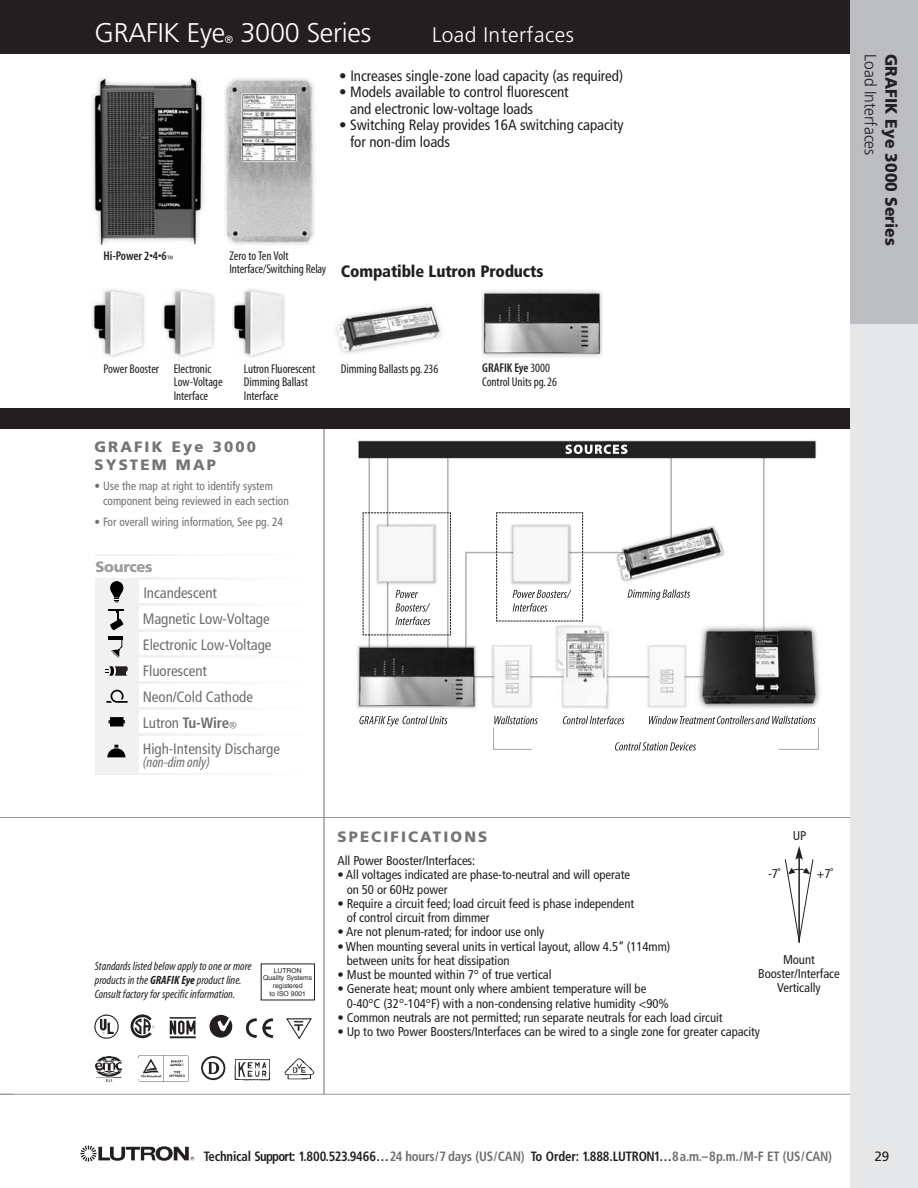
<style>
.page{position:relative;width:918px;height:1188px;background:#fff}
.page>*{position:absolute;margin:0;border:0;box-sizing:border-box;transform-origin:0 0}
.t1{font:300 27px "Frutiger";letter-spacing:-.01em;color:#fff}
.t2{font:300 21px "Frutiger";letter-spacing:.02em;color:#fff}
.t3{font:900 condensed 16.5px "Frutiger";letter-spacing:-.01em;color:#231f20}
.t4{font:900 16.5px "Frutiger";color:#231f20;scale:.95 1}
.t5{font:300 16.5px "Frutiger";color:#231f20;scale:.95 1}
.t6{font:condensed 15px/16.5px "Frutiger";letter-spacing:-.005em;color:#231f20}
.t7{font:condensed 15px/26px "Frutiger";letter-spacing:-.005em;color:#6d6e70}
.t8{font:900 15px/18px "Frutiger";letter-spacing:.14em;color:#737477}
.t9{font:15px "Myriad MM It 400 300";letter-spacing:-.005em;color:#6d6e70}
.t10{font:900 15px "Frutiger";letter-spacing:-.02em;color:#999b9e}
.t11{font:700 condensed 13.5px "Frutiger";letter-spacing:-.01em;color:#231f20;scale:.95 1}
.t12{font:13.5px "Frutiger";color:#231f20}
.t13{font:condensed 12.75px/14.2px "Frutiger";letter-spacing:-.005em;color:#231f20}
.t14{font:12.75px/13.5px "Myriad MM 400 300";letter-spacing:-.005em;color:#231f20}
.t15{font:12.75px "Myriad MM 565 300";letter-spacing:-.005em;color:#231f20}
.t16{font:12px/14.2px "Myriad MM It 400 300";color:#231f20}
.t17{font:condensed 12px/15px "Frutiger";color:#6d6e70;scale:.95 1}
.t18{font:300 10.5px "Frutiger";color:#fff}
.t19{font:6.75px/7.8px "Helvetica";color:#231f20;text-align:center}
.s1{font-weight:700}
.s2{font-family:"Myriad MM 400 300";font-stretch:normal}
.s3{font-family:"Myriad MM 400 300"}
.s4{font-family:"Myriad MM It 700 300"}
.s5{color:#6d6e70}
</style>
<div class="page">
<img style="left:356px;top:440px;width:464px;height:276px">
<svg style="left:565px;top:445px;width:62px;height:9px"></svg>
<svg style="left:359px;top:716px;width:89px;height:11px"></svg>
<svg style="left:628px;top:589px;width:62px;height:11px"></svg>
<svg style="left:493px;top:716px;width:326px;height:35px"></svg>
<div style="left:95px;top:578px;width:43px;height:197px;background:#f1f1f2"></div>
<hr style="left:324px;top:425px;width:1px;height:670px;background:#6d6e70">
<div style="left:0;top:408px;width:918px;height:21px;background:#231f20"></div>
<img style="left:92px;top:78px;width:112px;height:168px">
<img style="left:224px;top:78px;width:90px;height:167px">
<hr style="left:0;top:1094px;width:864px;height:1px;background:#939598">
<div style="left:0;top:0;width:853px;height:54px;background:#231f20"></div>
<hr style="left:0;top:817px;width:850px;height:1px;background:#939598">
<svg style="left:80px;top:1146px;width:114px;height:15px"></svg>
<img style="left:335px;top:305px;width:107px;height:49px">
<img style="left:92px;top:289px;width:53px;height:68px">
<img style="left:162px;top:289px;width:53px;height:68px">
<img style="left:232px;top:289px;width:53px;height:68px">
<svg style="left:784px;top:846px;width:30px;height:98px"></svg>
<svg style="left:110px;top:581px;width:13px;height:21px"></svg>
<svg style="left:108px;top:609px;width:16px;height:21px"></svg>
<hr style="left:108px;top:636px;width:15px;height:4px;background:#000">
<svg style="left:111px;top:640px;width:11px;height:18px"></svg>
<svg style="left:105px;top:666px;width:23px;height:10px"></svg>
<svg style="left:106px;top:690px;width:22px;height:13px"></svg>
<svg style="left:107px;top:745px;width:18px;height:12px"></svg>
<svg style="left:108px;top:717px;width:17px;height:9px"></svg>
<svg style="left:496px;top:512px;width:87px;height:110px"></svg>
<svg style="left:362px;top:512px;width:89px;height:124px"></svg>
<img style="left:481px;top:290px;width:122px;height:68px">
<div style="left:850px;top:0;width:68px;height:1188px;background:#e6e7e8"></div>
<div style="left:850px;top:0;width:68px;height:324px;background:#bbbdc0"></div>
<img style="left:95px;top:1014px;width:24px;height:24px">
<img style="left:131px;top:1015px;width:24px;height:23px">
<img style="left:170px;top:1016px;width:26px;height:22px">
<img style="left:286px;top:1018px;width:26px;height:22px">
<img style="left:245px;top:1018px;width:29px;height:20px">
<img style="left:95px;top:1056px;width:27px;height:26px">
<img style="left:201px;top:1055px;width:25px;height:26px">
<img style="left:139px;top:1056px;width:50px;height:26px">
<img style="left:235px;top:1059px;width:35px;height:21px">
<img style="left:285px;top:1058px;width:29px;height:22px">
<svg style="left:210px;top:1015px;width:22px;height:23px"></svg>
<h1 class="t1" style="left:94px;top:22px;width:132px">GRAFIK Eye</h1>
<p class="t18" style="left:225px;top:35px;width:10px">®</p>
<h1 class="t1" style="left:241px;top:22px;width:132px">3000 Series</h1>
<h2 class="t2" style="left:432px;top:26px;width:143px">Load Interfaces</h2>
<p class="t6" style="left:339px;top:68px;width:285px">• Increases single-zone load capacity (as required)</p>
<p class="t6" style="left:350px;top:85px;width:220px;text-indent:-11px">• Models available to control fluorescent and electronic low-voltage loads</p>
<p class="t6" style="left:350px;top:118px;width:275px;text-indent:-11px">• Switching Relay provides 16A switching capacity for non-dim loads</p>
<p class="t15" style="left:104px;top:251px;width:71px">Hi-Power 2•4•6<sub>™</sub></p>
<p class="t14" style="left:229px;top:251px;width:98px;line-height:12.8px">Zero to Ten Volt<br>Interface/Switching Relay</p>
<p class="t3" style="left:341px;top:265px;width:204px">Compatible Lutron Products</p>
<p class="t5" style="left:877px;top:54px;width:108px;rotate:90deg">Load Interfaces</p>
<p class="t4" style="left:898px;top:54px;width:203px;rotate:90deg">GRAFIK Eye 3000 Series</p>
<p class="t14" style="left:103px;top:363px;width:57px">Power Booster</p>
<p class="t14" style="left:174px;top:363px;width:50px">Electronic<br>Low-Voltage<br>Interface</p>
<p class="t14" style="left:244px;top:363px;width:73px">Lutron Fluorescent<br>Dimming Ballast<br>Interface</p>
<p class="t8" style="left:94px;top:439px;width:163px">GRAFIK Eye 3000<br>SYSTEM MAP</p>
<p class="t17" style="left:103px;top:480px;width:197px;text-indent:-9px">• Use the map at right to identify system component being reviewed in each section</p>
<p class="t17" style="left:94px;top:515px;width:200px">• For overall wiring information, See pg. 24</p>
<p class="t10" style="left:96px;top:561px;width:58px">Sources</p>
<p class="t7" style="left:143px;top:581px;width:139px">Incandescent<br>Magnetic Low-Voltage<br>Electronic Low-Voltage<br>Fluorescent<br>Neon/Cold Cathode<br>Lutron <span class="s1">Tu-Wire</span><span class="s2">®<br></span>High-Intensity Discharge</p>
<p class="t9" style="left:143px;top:757px;width:69px">(non-dim only)</p>
<p class="t14" style="left:341px;top:363px;width:99px">Dimming Ballasts pg.236</p>
<p class="t15" style="left:482px;top:363px;width:69px">GRAFIK Eye<span class="s3">3000</span></p>
<p class="t14" style="left:482px;top:376px;width:76px">Control Units pg.26</p>
<p class="t16" style="left:95px;top:960px;width:158px">Standards listed below apply to one or more products in the <span class="s4">GRAFIK Eye</span> product line.<br>Consult factory for specific information.</p>
<p class="t19" style="left:263px;top:967px;width:50px">LUTRON<br>Quality Systems registered<br>to ISO 9001</p>
<p class="t13" style="left:793px;top:830px;width:15px">UP</p>
<p class="t8" style="left:338px;top:829px;width:151px">SPECIFICATIONS</p>
<p class="t13" style="left:338px;top:855px;width:139px">All Power Booster/Interfaces:</p>
<p class="t13" style="left:347px;top:869px;width:285px;text-indent:-9px">• All voltages indicated are phase-to-neutral and will operate on 50 or 60Hz power</p>
<p class="t13" style="left:347px;top:897px;width:289px;text-indent:-9px">• Require a circuit feed; load circuit feed is phase independent of control circuit from dimmer</p>
<p class="t13" style="left:338px;top:926px;width:208px">• Are not plenum-rated; for indoor use only</p>
<p class="t13" style="left:347px;top:940px;width:325px;text-indent:-9px">• When mounting several units in vertical layout, allow 4.5” (114mm) between units for heat dissipation</p>
<p class="t13" style="left:338px;top:969px;width:216px">• Must be mounted within 7° of true vertical</p>
<p class="t13" style="left:347px;top:983px;width:324px;text-indent:-9px">• Generate heat; mount only where ambient temperature will be<br>0-40°C (32°-104°F) with a non-condensing relative humidity &lt;90%</p>
<p class="t13" style="left:338px;top:1011px;width:387px">• Common neutrals are not permitted; run separate neutrals for each load circuit</p>
<p class="t13" style="left:338px;top:1026px;width:424px">• Up to two Power Boosters/Interfaces can be wired to a single zone for greater capacity</p>
<p class="t13" style="left:768px;top:868px;width:14px">-7˚</p>
<p class="t13" style="left:817px;top:868px;width:18px">+7˚</p>
<p class="t13" style="left:758px;top:953px;width:83px;text-align:center">Mount<br>Booster/Interface<br>Vertically</p>
<p class="t11" style="left:204px;top:1151px;width:663px">Technical Support: 1.800.523.9466…<span class="s5">24 hours/7 days (US/CAN)</span> To Order: 1.888.LUTRON1…<span class="s5">8a.m.–8p.m./M-F ET (US/CAN)</span></p>
<p class="t12" style="left:874px;top:1151px;width:17px">29</p>
</div>
